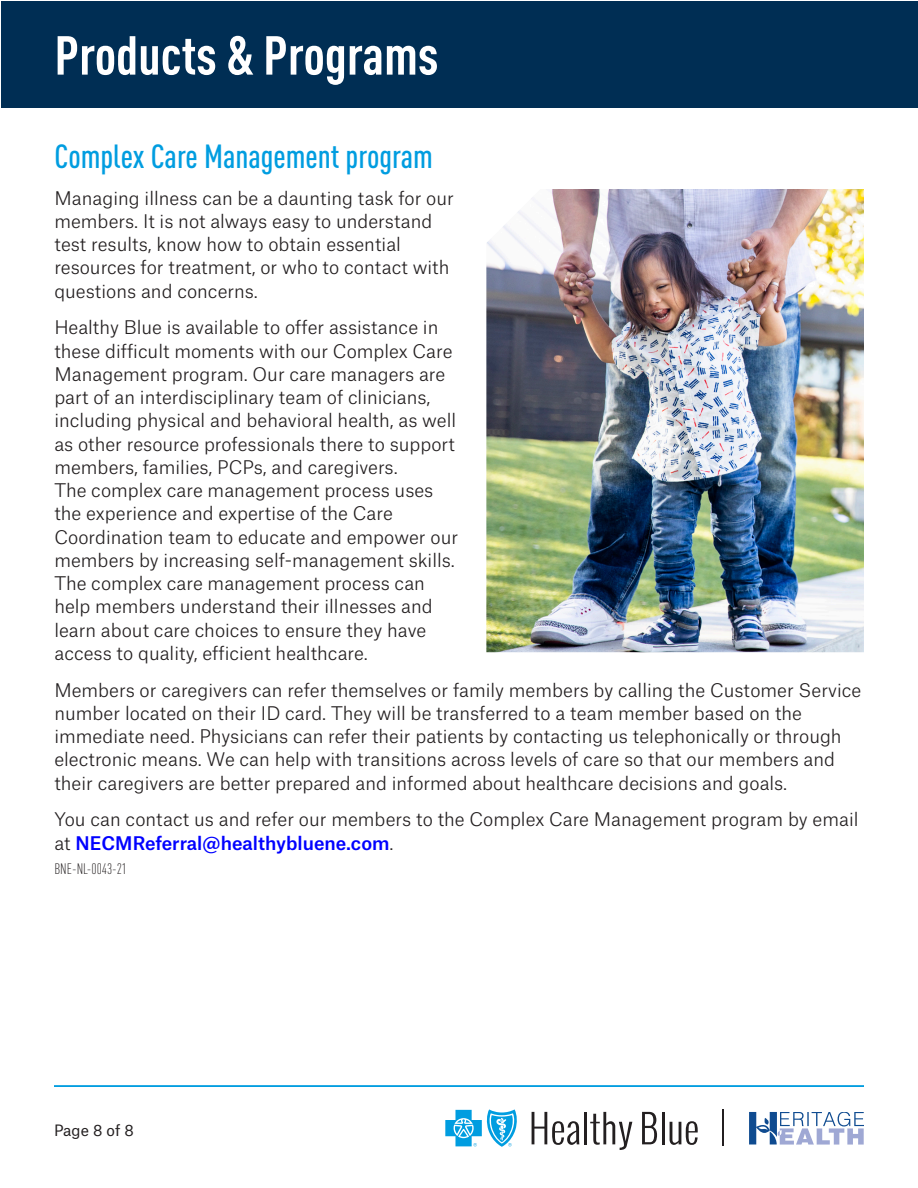
<style>
.page{position:relative;width:918px;height:1188px;background:#fff}
.page>*{position:absolute;margin:0;border:0;box-sizing:border-box;transform-origin:0 0}
.Title_Header{font:700 condensed 54px "DINOT";color:#fff}
.Title_Header-2{font:500 condensed 33px "DINOT";color:#009de0}
.Body_text{font:300 18px/23.2px "Atlas Grotesk";color:#231f20}
.Job_ID{font:300 condensed 15px "DINOT";color:#231f20}
.t1{font:15px "Atlas Grotesk";color:#231f20}
.s1{font-weight:500;color:#00f}
</style>
<div class="page">
<hr style="left:54px;top:1085px;width:810px;height:2px;background:#009de0">
<hr style="left:722px;top:1110px;width:1px;height:36px;background:#231f20">
<svg style="left:445px;top:1109px;width:72px;height:38px"></svg>
<svg style="left:532px;top:1112px;width:47px;height:33px"></svg>
<hr style="left:584px;top:1112px;width:3px;height:32px;background:#231f20">
<svg style="left:590px;top:1112px;width:42px;height:38px"></svg>
<svg style="left:642px;top:1112px;width:15px;height:32px"></svg>
<hr style="left:662px;top:1112px;width:2px;height:32px;background:#231f20">
<svg style="left:670px;top:1121px;width:28px;height:24px"></svg>
<svg style="left:749px;top:1112px;width:115px;height:33px"></svg>
<div style="left:1px;top:1px;width:917px;height:106px;background:#002e54"></div>
<img style="left:486px;top:189px;width:378px;height:463px">
<p class="Title_Header" style="left:54px;top:23px;width:386px">Products &amp; Programs</p>
<p class="Title_Header-2" style="left:54px;top:136px;width:380px">Complex Care Management program</p>
<p class="Body_text" style="left:54px;top:184px;width:401px">Managing illness can be a daunting task for our members. It is not always easy to understand test results, know how to obtain essential resources for treatment, or who to contact with questions and concerns.</p>
<p class="Body_text" style="left:54px;top:314px;width:405px">Healthy Blue is available to offer assistance in these difficult moments with our Complex Care Management program. Our care managers are part of an interdisciplinary team of clinicians, including physical and behavioral health, as well as other resource professionals there to support members, families, PCPs, and caregivers.<br>The complex care management process uses the experience and expertise of the Care Coordination team to educate and empower our members by increasing self-management skills.<br>The complex care management process can help members understand their illnesses and learn about care choices to ensure they have access to quality, efficient healthcare.</p>
<p class="Body_text" style="left:54px;top:676px;width:808px">Members or caregivers can refer themselves or family members by calling the Customer Service number located on their ID card. They will be transferred to a team member based on the immediate need. Physicians can refer their patients by contacting us telephonically or through electronic means. We can help with transitions across levels of care so that our members and their caregivers are better prepared and informed about healthcare decisions and goals.</p>
<p class="Body_text" style="left:54px;top:806px;width:806px">You can contact us and refer our members to the Complex Care Management program by email at <span class="s1">NECMReferral@healthybluene.com</span>.</p>
<p class="Job_ID" style="left:54px;top:860px;width:74px">BNE-NL-0043-21</p>
<p class="t1" style="left:54px;top:1118px;width:81px">Page 8 of 8</p>
</div>
